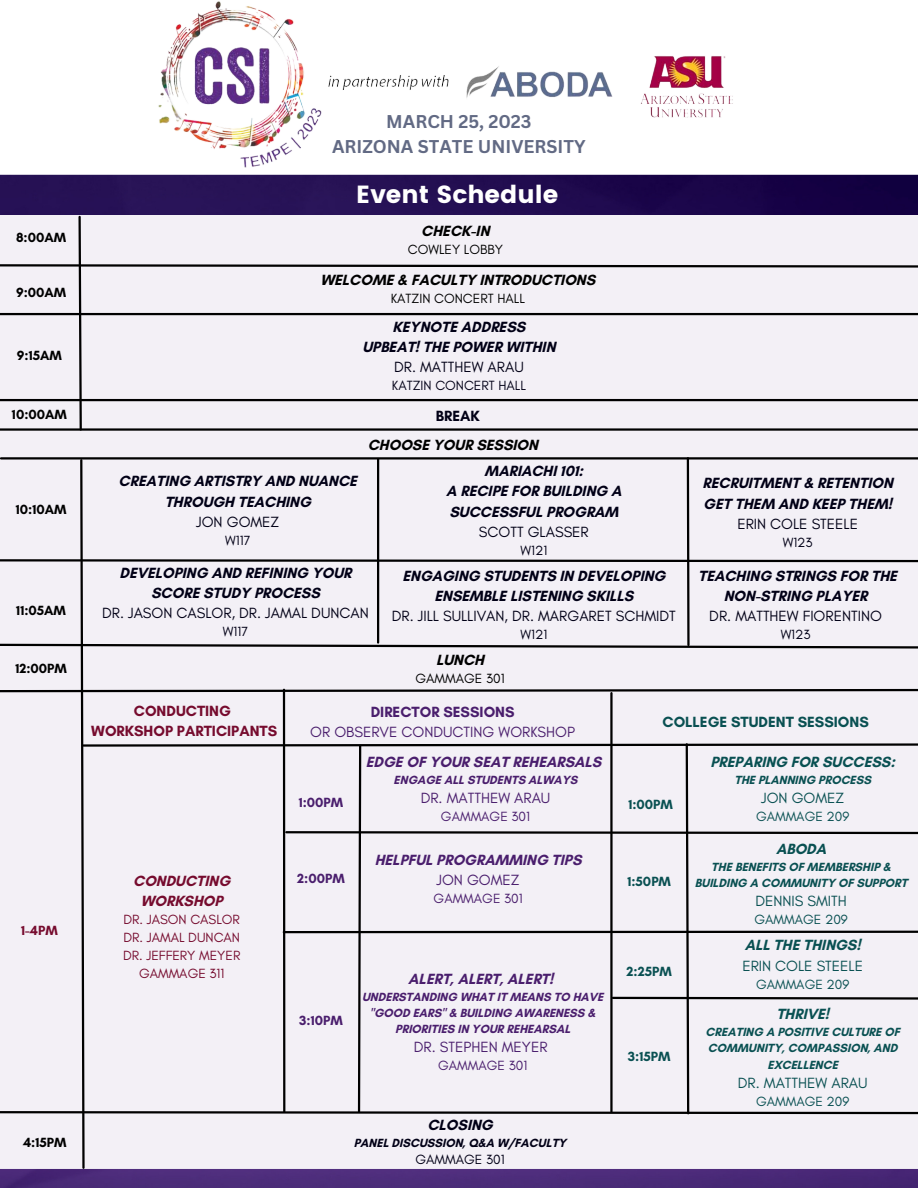
<style>
.page{position:relative;width:918px;height:1188px;background:#fff}
.page>*{position:absolute;margin:0;border:0;box-sizing:border-box;transform-origin:0 0}
.t1{font:24.75px "Poppins";color:#fff}
.t2{font:700 18px/24.8px "Canva Sans";color:#626a84;text-align:center}
.t3{font:700 15px/20.2px "Glacial Indifference";color:#010016;text-align:center}
.t4{font:15px "Glacial Indifference";color:#010016}
.t5{font:700 15px "Glacial Indifference";color:#4a1e6d}
.t6{font:700 15px "Glacial Indifference";color:#095052}
.t7{font:15px "Glacial Indifference";color:#4a1e6d}
.t8{font:700 15px "Glacial Indifference";color:#000}
.t9{font:700 15px/20.2px "Glacial Indifference";color:#760b2e;text-align:center}
.t10{font:15px "Glacial Indifference";color:#095052}
.t11{font:13.5px/18px "Glacial Indifference";color:#760b2e;text-align:center}
.t12{font:700 13.5px "Glacial Indifference";color:#000}
.t13{font:13.5px "Glacial Indifference";color:#010016}
.t14{font:13.5px "Glacial Indifference";color:#095052}
.t15{font:13.5px "Glacial Indifference";color:#000}
.t16{font:13.5px "Glacial Indifference";color:#4a1e6d}
.t17{font:700 13.5px "Glacial Indifference";color:#095052}
.t18{font:700 13.5px "Glacial Indifference";color:#4a1e6d}
.t19{font:700 13.5px "Glacial Indifference";color:#760b2e}
.t20{font:700 12px/16px "Glacial Indifference";color:#095052;text-align:center}
.t21{font:700 12px/16px "Glacial Indifference";color:#4a1e6d;text-align:center}
.t22{font:700 12px "Glacial Indifference";color:#010016}
</style>
<div class="page">
<img style="left:0;top:174px;width:918px;height:1014px">
<div style="left:0;top:432px;width:918px;height:24px;background:#f3f0f6"></div>
<img style="left:158px;top:1px;width:575px;height:167px">
<div style="left:0;top:215px;width:918px;height:217px;background:#f3f0f6"></div>
<div style="left:0;top:456px;width:918px;height:714px;background:#f3f0f6"></div>
<p class="t12" style="left:16px;top:229px;width:52px">8:00AM</p>
<p class="t12" style="left:16px;top:284px;width:52px">9:00AM</p>
<p class="t12" style="left:17px;top:348px;width:46px">9:15AM</p>
<p class="t12" style="left:12px;top:406px;width:56px">10:00AM</p>
<p class="t12" style="left:16px;top:502px;width:52px">10:10AM</p>
<p class="t12" style="left:16px;top:602px;width:51px">11:05AM</p>
<p class="t12" style="left:15px;top:660px;width:53px">12:00PM</p>
<p class="t19" style="left:21px;top:922px;width:38px">1-4PM</p>
<p class="t12" style="left:23px;top:1134px;width:45px">4:15PM</p>
<p class="t2" style="left:332px;top:109px;width:255px">MARCH 25, 2023<br>ARIZONA STATE UNIVERSITY</p>
<h1 class="t1" style="left:356px;top:180px;width:204px">Event Schedule</h1>
<p class="t8" style="left:421px;top:222px;width:70px">CHECK-IN</p>
<p class="t15" style="left:408px;top:242px;width:97px">COWLEY LOBBY</p>
<p class="t8" style="left:320px;top:271px;width:276px">WELCOME &amp; FACULTY INTRODUCTIONS</p>
<p class="t15" style="left:391px;top:290px;width:136px">KATZIN CONCERT HALL</p>
<p class="t3" style="left:362px;top:316px;width:195px">KEYNOTE ADDRESS<br>UPBEAT! THE POWER WITHIN</p>
<p class="t4" style="left:394px;top:358px;width:131px">DR. MATTHEW ARAU</p>
<p class="t13" style="left:392px;top:377px;width:136px">KATZIN CONCERT HALL</p>
<p class="t3" style="left:436px;top:406px;width:45px">BREAK</p>
<p class="t3" style="left:119px;top:471px;width:240px">CREATING ARTISTRY AND NUANCE<br>THROUGH TEACHING</p>
<p class="t4" style="left:196px;top:513px;width:85px">JON GOMEZ</p>
<p class="t13" style="left:225px;top:532px;width:27px">W117</p>
<p class="t8" style="left:368px;top:436px;width:172px">CHOOSE YOUR SESSION</p>
<p class="t3" style="left:446px;top:461px;width:177px">MARIACHI 101:<br>A RECIPE FOR BUILDING A<br>SUCCESSFUL PROGRAM</p>
<p class="t4" style="left:479px;top:523px;width:111px">SCOTT GLASSER</p>
<p class="t13" style="left:521px;top:542px;width:28px">W121</p>
<p class="t3" style="left:119px;top:562px;width:234px">DEVELOPING AND REFINING YOUR<br>SCORE STUDY PROCESS</p>
<p class="t4" style="left:102px;top:604px;width:268px">DR. JASON CASLOR, DR. JAMAL DUNCAN</p>
<p class="t13" style="left:223px;top:623px;width:27px">W117</p>
<p class="t3" style="left:402px;top:566px;width:264px">ENGAGING STUDENTS IN DEVELOPING<br>ENSEMBLE LISTENING SKILLS</p>
<p class="t4" style="left:392px;top:607px;width:286px">DR. JILL SULLIVAN, DR. MARGARET SCHMIDT</p>
<p class="t13" style="left:521px;top:627px;width:28px">W121</p>
<p class="t8" style="left:436px;top:651px;width:50px">LUNCH</p>
<p class="t15" style="left:416px;top:670px;width:91px">GAMMAGE 301</p>
<p class="t3" style="left:703px;top:473px;width:192px;text-align:left">RECRUITMENT &amp; RETENTION<br>GET THEM AND KEEP THEM!</p>
<p class="t4" style="left:737px;top:515px;width:122px">ERIN COLE STEELE</p>
<p class="t13" style="left:783px;top:534px;width:31px">W123</p>
<p class="t3" style="left:698px;top:566px;width:200px">TEACHING STRINGS FOR THE<br>NON-STRING PLAYER</p>
<p class="t4" style="left:709px;top:607px;width:174px">DR. MATTHEW FIORENTINO</p>
<p class="t13" style="left:781px;top:627px;width:31px">W123</p>
<p class="t9" style="left:91px;top:700px;width:187px">CONDUCTING<br>WORKSHOP PARTICIPANTS</p>
<p class="t5" style="left:371px;top:702px;width:145px">DIRECTOR SESSIONS</p>
<p class="t7" style="left:310px;top:723px;width:266px">OR OBSERVE CONDUCTING WORKSHOP</p>
<p class="t18" style="left:299px;top:794px;width:46px">1:00PM</p>
<p class="t5" style="left:366px;top:753px;width:237px">EDGE OF YOUR SEAT REHEARSALS</p>
<p class="t21" style="left:394px;top:772px;width:185px">ENGAGE ALL STUDENTS ALWAYS</p>
<p class="t7" style="left:421px;top:789px;width:131px">DR. MATTHEW ARAU</p>
<p class="t16" style="left:441px;top:808px;width:91px">GAMMAGE 301</p>
<p class="t6" style="left:663px;top:713px;width:208px">COLLEGE STUDENT SESSIONS</p>
<p class="t17" style="left:628px;top:797px;width:46px">1:00PM</p>
<p class="t6" style="left:710px;top:752px;width:186px">PREPARING FOR SUCCESS:</p>
<p class="t20" style="left:734px;top:772px;width:138px">THE PLANNING PROCESS</p>
<p class="t10" style="left:761px;top:789px;width:85px">JON GOMEZ</p>
<p class="t14" style="left:756px;top:808px;width:95px">GAMMAGE 209</p>
<p class="t9" style="left:133px;top:871px;width:99px">CONDUCTING<br>WORKSHOP</p>
<p class="t11" style="left:123px;top:911px;width:119px">DR. JASON CASLOR<br>DR. JAMAL DUNCAN<br>DR. JEFFERY MEYER<br>GAMMAGE 311</p>
<p class="t5" style="left:375px;top:851px;width:208px">HELPFUL PROGRAMMING TIPS</p>
<p class="t7" style="left:437px;top:871px;width:85px">JON GOMEZ</p>
<p class="t16" style="left:434px;top:890px;width:91px">GAMMAGE 301</p>
<p class="t18" style="left:297px;top:870px;width:49px">2:00PM</p>
<p class="t17" style="left:627px;top:873px;width:45px">1:50PM</p>
<p class="t18" style="left:299px;top:1012px;width:45px">3:10PM</p>
<p class="t5" style="left:408px;top:970px;width:147px">ALERT, ALERT, ALERT!</p>
<p class="t21" style="left:362px;top:989px;width:243px">UNDERSTANDING WHAT IT MEANS TO HAVE "GOOD EARS" &amp; BUILDING AWARENESS &amp;<br>PRIORITIES IN YOUR REHEARSAL</p>
<p class="t7" style="left:414px;top:1038px;width:135px">DR. STEPHEN MEYER</p>
<p class="t16" style="left:438px;top:1058px;width:91px">GAMMAGE 301</p>
<p class="t3" style="left:427px;top:1115px;width:67px">CLOSING</p>
<p class="t22" style="left:354px;top:1136px;width:214px">PANEL DISCUSSION, Q&amp;A W/FACULTY</p>
<p class="t13" style="left:416px;top:1152px;width:91px">GAMMAGE 301</p>
<p class="t17" style="left:627px;top:963px;width:47px">2:25PM</p>
<p class="t17" style="left:628px;top:1048px;width:44px">3:15PM</p>
<p class="t6" style="left:776px;top:839px;width:52px">ABODA</p>
<p class="t20" style="left:695px;top:859px;width:214px">THE BENEFITS OF MEMBERSHIP &amp;<br>BUILDING A COMMUNITY OF SUPPORT</p>
<p class="t10" style="left:755px;top:892px;width:93px">DENNIS SMITH</p>
<p class="t14" style="left:754px;top:911px;width:95px">GAMMAGE 209</p>
<p class="t6" style="left:745px;top:936px;width:117px">ALL THE THINGS!</p>
<p class="t10" style="left:742px;top:956px;width:122px">ERIN COLE STEELE</p>
<p class="t14" style="left:756px;top:976px;width:95px">GAMMAGE 209</p>
<p class="t6" style="left:776px;top:1005px;width:54px">THRIVE!</p>
<p class="t20" style="left:706px;top:1024px;width:196px">CREATING A POSITIVE CULTURE OF<br>COMMUNITY, COMPASSION, AND<br>EXCELLENCE</p>
<p class="t10" style="left:738px;top:1073px;width:131px">DR. MATTHEW ARAU</p>
<p class="t14" style="left:756px;top:1093px;width:95px">GAMMAGE 209</p>
</div>
